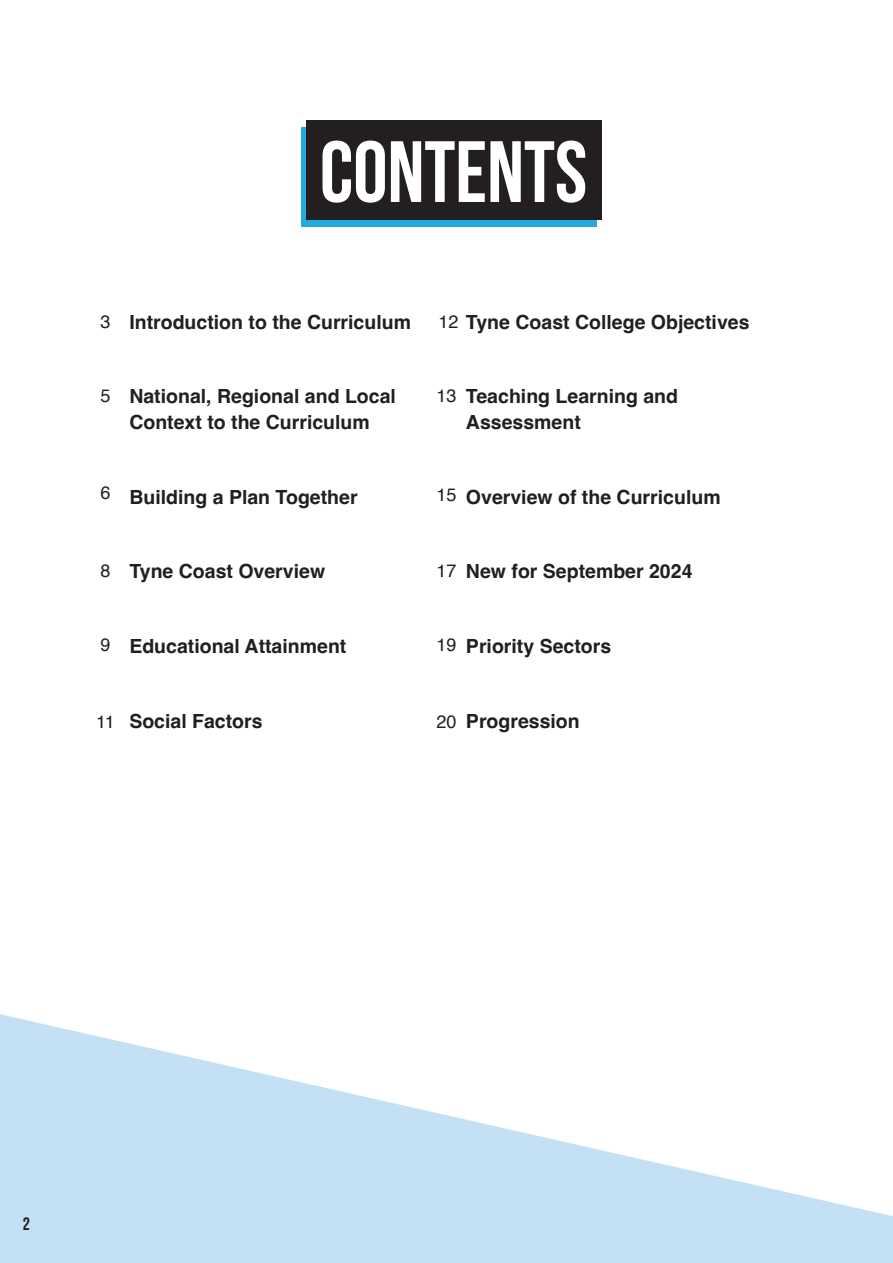
<style>
.page{position:relative;width:893px;height:1263px;background:#fff}
.page>*{position:absolute;margin:0;border:0;box-sizing:border-box;transform-origin:0 0}
.t1{font:700 86.7px "Bebas Neue";color:#fff}
.B1_Bullets{font:700 19.5px/25.7px "Helvetica";color:#231f20}
.t2{font:18px "Helvetica";color:#231f20}
.t3{font:700 18px "Bebas Neue";color:#231f20}
.s1{font-weight:400;font-size:18px}
</style>
<div class="page">
<div style="left:301px;top:127px;width:296px;height:99px;background:#24aae1"></div>
<div style="left:306px;top:120px;width:295px;height:100px;background:#231f20"></div>
<svg style="left:0;top:1014px;width:893px;height:249px;fill:#c3e0f4"></svg>
<p class="t1" style="left:320px;top:124px;width:269px">CONTENTS</p>
<p class="t2" style="left:100px;top:307px;width:12px">3</p>
<p class="B1_Bullets" style="left:129px;top:311px;width:283px">Introduction to the Curriculum</p>
<p class="B1_Bullets" style="left:438px;top:311px;width:313px"><span class="s1">12</span> Tyne Coast College Objectives</p>
<p class="t2" style="left:100px;top:381px;width:12px">5</p>
<p class="B1_Bullets" style="left:129px;top:386px;width:268px">National, Regional and Local<br>Context to the Curriculum</p>
<p class="t2" style="left:436px;top:381px;width:22px">13</p>
<p class="B1_Bullets" style="left:466px;top:386px;width:214px">Teaching Learning and<br>Assessment</p>
<p class="t2" style="left:100px;top:479px;width:12px">6</p>
<p class="B1_Bullets" style="left:129px;top:486px;width:230px">Building a Plan Together</p>
<p class="t2" style="left:436px;top:481px;width:22px">15</p>
<p class="B1_Bullets" style="left:466px;top:486px;width:256px">Overview of the Curriculum</p>
<p class="t2" style="left:100px;top:557px;width:12px">8</p>
<p class="B1_Bullets" style="left:129px;top:561px;width:197px">Tyne Coast Overview</p>
<p class="t2" style="left:436px;top:557px;width:22px">17</p>
<p class="B1_Bullets" style="left:466px;top:561px;width:228px">New for September 2024</p>
<p class="t2" style="left:100px;top:631px;width:12px">9</p>
<p class="B1_Bullets" style="left:129px;top:636px;width:219px">Educational Attainment</p>
<p class="t2" style="left:436px;top:631px;width:22px">19</p>
<p class="B1_Bullets" style="left:466px;top:636px;width:147px">Priority Sectors</p>
<p class="t2" style="left:96px;top:708px;width:20px">11</p>
<p class="B1_Bullets" style="left:129px;top:710px;width:135px">Social Factors</p>
<p class="t2" style="left:436px;top:708px;width:22px">20</p>
<p class="B1_Bullets" style="left:466px;top:710px;width:115px">Progression</p>
<p class="t3" style="left:23px;top:1213px;width:9px">2</p>
</div>
